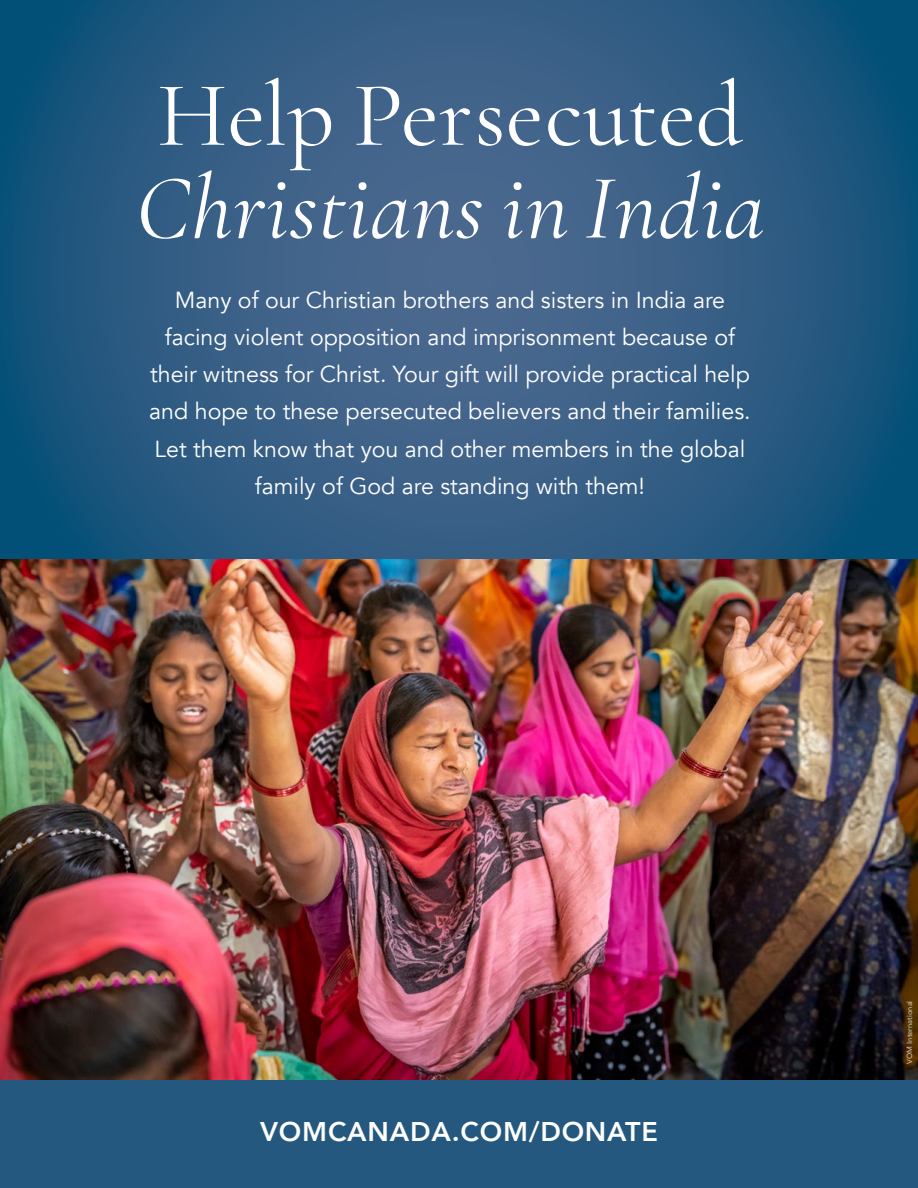
<style>
.page{position:relative;width:918px;height:1188px;background:#fff}
.page>*{position:absolute;margin:0;border:0;box-sizing:border-box;transform-origin:0 0}
.t1{font:italic 92.7px "Cormorant Garamond";letter-spacing:.01em;color:#fff}
.t2{font:92.7px "Cormorant Garamond";color:#fff}
.t3{font:800 27px "Avenir";letter-spacing:.03em;color:#fff}
.t4{font:23.25px/37px "Avenir";color:#fff;text-align:center}
.t5{font:500 7.5px "Avenir";color:#fff}
</style>
<div class="page">
<div style="left:0;top:1080px;width:918px;height:108px;background:#25587f"></div>
<img style="left:0;top:558px;width:918px;height:522px">
<svg style="left:0;top:0;width:918px;height:558px;background:#2e5c83"></svg>
<h1 class="t2" style="left:157px;top:59px;width:587px">Help Persecuted</h1>
<h1 class="t1" style="left:136px;top:154px;width:630px">Christians in India</h1>
<p class="t4" style="left:149px;top:282px;width:603px">Many of our Christian brothers and sisters in India are facing violent opposition and imprisonment because of their witness for Christ. Your gift will provide practical help and hope to these persecuted believers and their families.<br>Let them know that you and other members in the global family of God are standing with them!</p>
<p class="t3" style="left:260px;top:1111px;width:399px">VOMCANADA.COM/DONATE</p>
<p class="t5" style="left:903px;top:1064px;width:64px;rotate:-90deg">VOM International</p>
</div>
